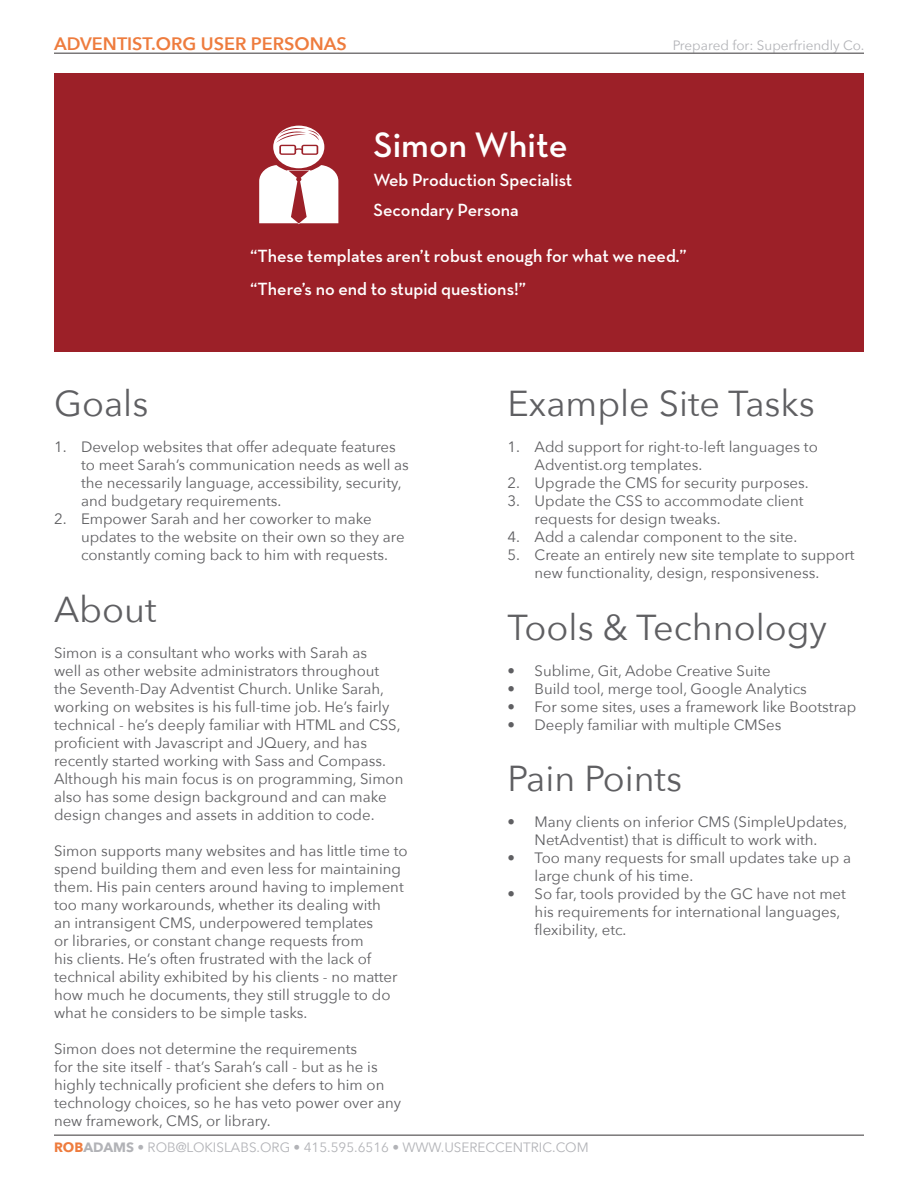
<style>
.page{position:relative;width:918px;height:1188px;background:#fff}
.page>*{position:absolute;margin:0;border:0;box-sizing:border-box;transform-origin:0 0}
.t1{font:36px "Avenir Next";color:#5f5f62}
.t2{font:600 36px "Neutra Text TF";color:#fff}
.t3{font:600 18px "Neutra Text TF";color:#fff}
.t4{font:600 18px "Avenir Next";color:#ee7c3e}
.t5{font:15px/18px "Avenir Next";color:#5f5f62}
.t6{font:13.5px "Avenir Next";color:#b2b3b7}
.s1{font-weight:700;color:#ee7c3e}
.s2{font-weight:700}
</style>
<div class="page">
<hr style="left:54px;top:1134px;width:810px;height:2px;background:#7a7879">
<hr style="left:54px;top:52px;width:810px;height:2px;background:#7a7879">
<div style="left:54px;top:74px;width:810px;height:278px;background:#9c2028"></div>
<svg style="left:259px;top:126px;width:79px;height:98px"></svg>
<p class="t4" style="left:54px;top:28px;width:294px">ADVENTIST.ORG USER PERSONAS</p>
<p class="t6" style="left:673px;top:33px;width:193px">Prepared for: Superfriendly Co.</p>
<p class="t2" style="left:374px;top:122px;width:196px">Simon White</p>
<p class="t3" style="left:374px;top:168px;width:200px">Web Production Specialist</p>
<p class="t3" style="left:374px;top:198px;width:147px">Secondary Persona</p>
<p class="t3" style="left:250px;top:244px;width:438px">“These templates aren’t robust enough for what we need.”</p>
<p class="t3" style="left:250px;top:278px;width:277px">“There’s no end to stupid questions!”</p>
<p class="t1" style="left:54px;top:373px;width:96px">Goals</p>
<p class="t5" style="left:81px;top:438px;width:329px;text-indent:-27px">1. Develop websites that offer adequate features to meet Sarah’s communication needs as well as the necessarily language, accessibility, security, and budgetary requirements.</p>
<p class="t5" style="left:81px;top:510px;width:325px;text-indent:-27px">2. Empower Sarah and her coworker to make updates to the website on their own so they are constantly coming back to him with requests.</p>
<p class="t1" style="left:54px;top:579px;width:104px">About</p>
<p class="t5" style="left:54px;top:643px;width:351px">Simon is a consultant who works with Sarah as<br>well as other website administrators throughout the Seventh-Day Adventist Church. Unlike Sarah, working on websites is his full-time job. He’s fairly technical - he’s deeply familiar with HTML and CSS, proficient with Javascript and JQuery, and has recently started working with Sass and Compass.<br>Although his main focus is on programming, Simon also has some design background and can make design changes and assets in addition to code.</p>
<p class="t5" style="left:54px;top:841px;width:355px">Simon supports many websites and has little time to spend building them and even less for maintaining them. His pain centers around having to implement too many workarounds, whether its dealing with<br>an intransigent CMS, underpowered templates<br>or libraries, or constant change requests from<br>his clients. He’s often frustrated with the lack of technical ability exhibited by his clients - no matter how much he documents, they still struggle to do what he considers to be simple tasks.</p>
<p class="t5" style="left:54px;top:1039px;width:349px">Simon does not determine the requirements<br>for the site itself - that’s Sarah’s call - but as he is highly technically proficient she defers to him on technology choices, so he has veto power over any new framework, CMS, or library.</p>
<p class="t1" style="left:508px;top:373px;width:309px">Example Site Tasks</p>
<p class="t5" style="left:535px;top:438px;width:285px;text-indent:-27px">1. Add support for right-to-left languages to<br>Adventist.org templates.</p>
<p class="t5" style="left:508px;top:474px;width:303px">2. Upgrade the CMS for security purposes.</p>
<p class="t5" style="left:535px;top:492px;width:271px;text-indent:-27px">3. Update the CSS to accommodate client requests for design tweaks.</p>
<p class="t5" style="left:508px;top:528px;width:291px">4. Add a calendar component to the site.</p>
<p class="t5" style="left:508px;top:546px;width:348px;text-align:center">5. Create an entirely new site template to support new functionality, design, responsiveness.</p>
<p class="t1" style="left:508px;top:597px;width:321px">Tools &amp; Technology</p>
<p class="t5" style="left:508px;top:661px;width:265px">• Sublime, Git, Adobe Creative Suite</p>
<p class="t5" style="left:508px;top:679px;width:301px">• Build tool, merge tool, Google Analytics</p>
<p class="t5" style="left:508px;top:697px;width:350px">• For some sites, uses a framework like Bootstrap</p>
<p class="t5" style="left:508px;top:715px;width:275px">• Deeply familiar with multiple CMSes</p>
<p class="t1" style="left:508px;top:748px;width:176px">Pain Points</p>
<p class="t5" style="left:508px;top:812px;width:341px;text-align:center">• Many clients on inferior CMS (SimpleUpdates,<br>NetAdventist) that is difficult to work with.</p>
<p class="t5" style="left:535px;top:848px;width:318px;text-indent:-27px">• Too many requests for small updates take up a large chunk of his time.</p>
<p class="t5" style="left:535px;top:884px;width:313px;text-indent:-27px">• So far, tools provided by the GC have not met his requirements for international languages, flexibility, etc.</p>
<p class="t6" style="left:54px;top:1136px;width:536px"><span class="s1">ROB</span><span class="s2">ADAMS</span> • ROB@LOKISLABS.ORG • 415.595.6516 • WWW.USERECCENTRIC.COM</p>
</div>
